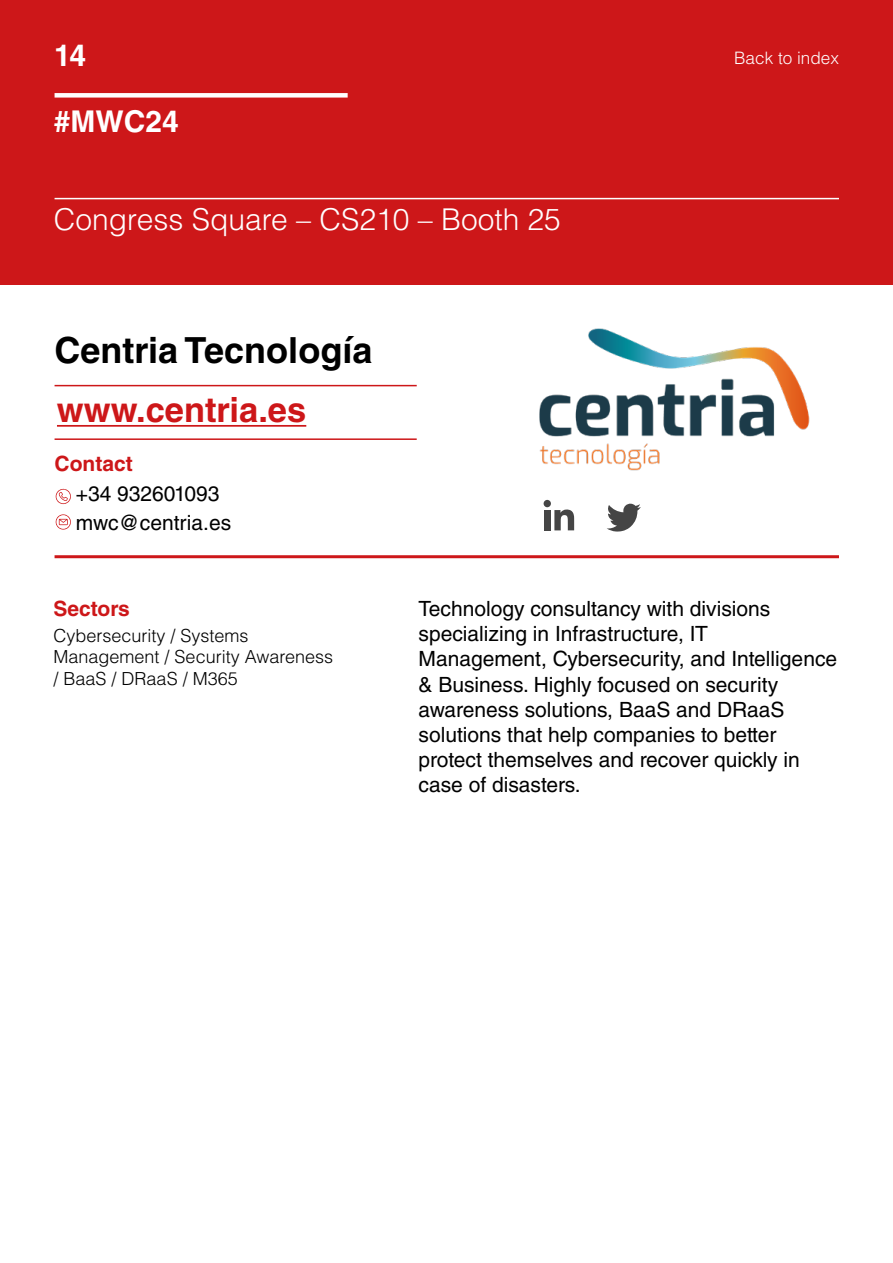
<style>
.page{position:relative;width:893px;height:1263px;background:#fff}
.page>*{position:absolute;margin:0;border:0;box-sizing:border-box;transform-origin:0 0}
.NOM_EMPRESA{font:700 36px "Helvetica LT Std";color:#000}
.WEB{font:700 34.5px "Helvetica LT Std";color:#cd1719}
.numeració-stan{font:300 30px "Helvetica LT Std";color:#fff}
.t1{font:700 30px "Helvetica LT Std";color:#fff}
.paràgraf{font:21px/25.2px "Helvetica LT Std";color:#000}
.dades_contacte{font:21px "Helvetica LT Std";color:#000}
.paràgraf-2{font:700 21px "Helvetica LT Std";color:#cd1719}
.sectors{font:300 18px/21.6px "Helvetica LT Std";color:#000}
.t2{font:300 17.1px "Helvetica LT Std";color:#fff}
</style>
<div class="page">
<div style="left:0;top:0;width:893px;height:285px;background:#cd1719"></div>
<div style="left:55px;top:93px;width:293px;height:5px;background:#fff"></div>
<hr style="left:55px;top:198px;width:784px;height:1px;background:#fff">
<hr style="left:55px;top:555px;width:784px;height:3px;background:#cd1719">
<hr style="left:55px;top:385px;width:362px;height:1px;background:#cd1719">
<hr style="left:55px;top:438px;width:362px;height:2px;background:#cd1719">
<svg style="left:56px;top:489px;width:15px;height:15px"></svg>
<svg style="left:56px;top:514px;width:15px;height:16px"></svg>
<svg style="left:607px;top:504px;width:34px;height:28px"></svg>
<svg style="left:554px;top:509px;width:20px;height:21px"></svg>
<div style="left:544px;top:510px;width:6px;height:20px;background:#454545"></div>
<div style="left:544px;top:500px;width:7px;height:7px;background:#454545;border-radius:50%"></div>
<hr style="left:57px;top:425px;width:249px;height:2px;background:#cd1719">
<img style="left:539px;top:328px;width:271px;height:143px">
<h3 class="t1" style="left:54px;top:37px;width:34px">14</h3>
<h3 class="t1" style="left:54px;top:103px;width:127px">#MWC24</h3>
<p class="numeració-stan" style="left:54px;top:201px;width:509px">Congress Square – CS210 – Booth 25</p>
<h1 class="NOM_EMPRESA" style="left:55px;top:328px;width:319px">Centria Tecnología</h1>
<h2 class="WEB" style="left:57px;top:389px;width:251px">www.centria.es</h2>
<p class="paràgraf-2" style="left:55px;top:451px;width:80px">Contact</p>
<h3 class="dades_contacte" style="left:76px;top:481px;width:145px">+34 932601093</h3>
<h3 class="dades_contacte" style="left:76px;top:511px;width:157px">mwc@centria.es</h3>
<p class="t2" style="left:734px;top:48px;width:106px">Back to index</p>
<p class="paràgraf-2" style="left:54px;top:596px;width:78px">Sectors</p>
<p class="sectors" style="left:54px;top:624px;width:281px">Cybersecurity / Systems<br>Management / Security Awareness / BaaS / DRaaS / M365</p>
<p class="paràgraf" style="left:418px;top:596px;width:420px">Technology consultancy with divisions specializing in Infrastructure, IT Management, Cybersecurity, and Intelligence &amp; Business. Highly focused on security awareness solutions, BaaS and DRaaS solutions that help companies to better protect themselves and recover quickly in case of disasters.</p>
</div>
